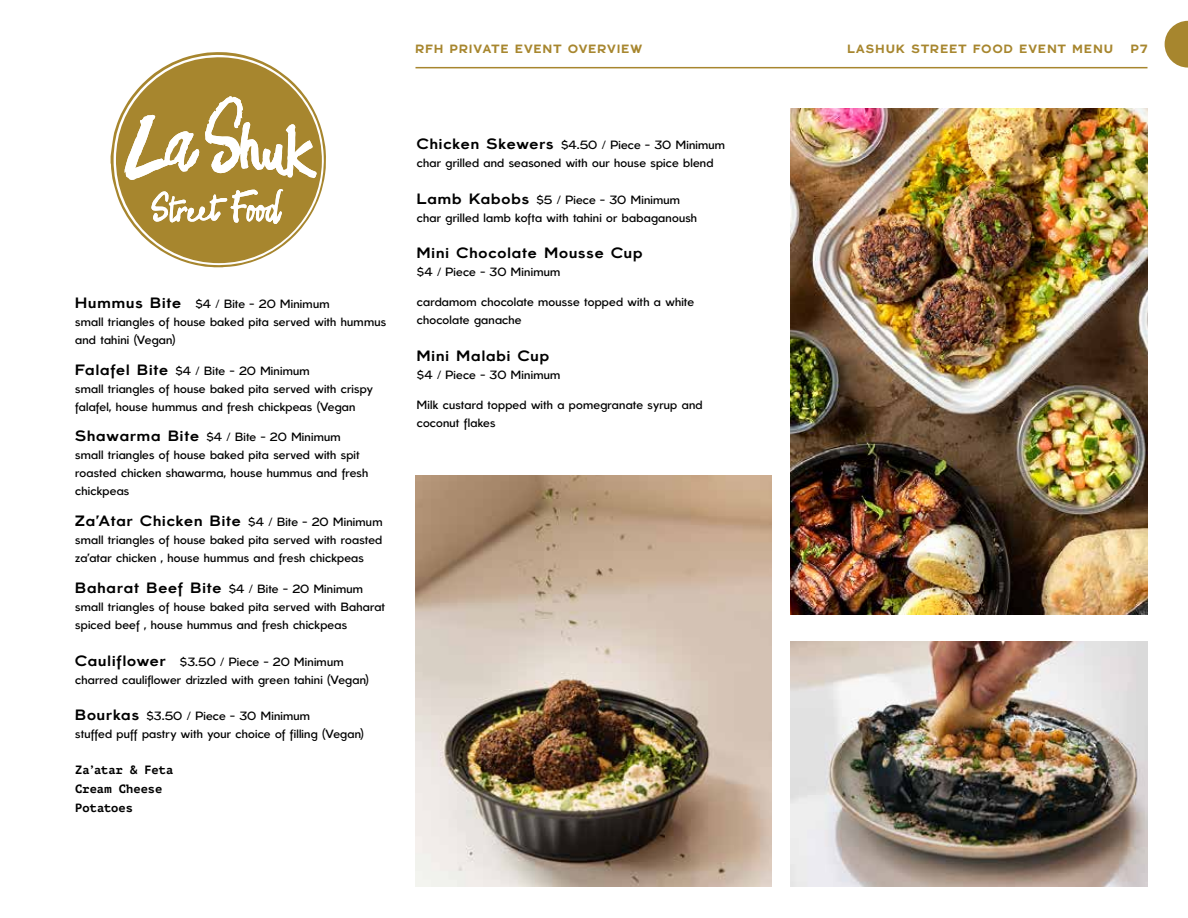
<style>
.page{position:relative;width:1188px;height:918px;background:#fff}
.page>*{position:absolute;margin:0;border:0;box-sizing:border-box;transform-origin:0 0}
.t1{font:15px "BN Bergen";letter-spacing:.06em;color:#000;scale:1.07 1}
.t2{font:300 12px/18px "BN Bergen";letter-spacing:.015em;color:#000}
.t3{font:700 12px "BN Bergen";letter-spacing:.105em;color:#a7862e}
.t4{font:700 12px/18.8px "PT Mono";letter-spacing:.005em;color:#000}
.s1{font-weight:400;font-size:15px}
.s2{font-weight:300;font-size:12px}
</style>
<div class="page">
<img style="left:790px;top:108px;width:358px;height:507px">
<img style="left:790px;top:642px;width:358px;height:244px">
<img style="left:416px;top:475px;width:355px;height:411px">
<hr style="left:416px;top:67px;width:732px;height:1px;background:#a7862e">
<svg style="left:1165px;top:21px;width:23px;height:47px"></svg>
<svg style="left:190px;top:52px;width:136px;height:132px"></svg>
<svg style="left:111px;top:56px;width:212px;height:211px"></svg>
<p class="t3" style="left:416px;top:42px;width:228px">RFH PRIVATE EVENT OVERVIEW</p>
<p class="t3" style="left:848px;top:42px;width:267px">LASHUK STREET FOOD EVENT MENU</p>
<p class="t3" style="left:1131px;top:42px;width:18px">P7</p>
<p class="t2" style="left:75px;top:295px;width:312px"><span class="s1">Hummus Bite</span> $4 / Bite - 20 Minimum<br>small triangles of house baked pita served with hummus and tahini (Vegan)</p>
<p class="t2" style="left:75px;top:362px;width:299px"><span class="s1">Falafel Bite</span> $4 / Bite - 20 Minimum<br>small triangles of house baked pita served with crispy falafel, house hummus and fresh chickpeas (Vegan</p>
<p class="t2" style="left:75px;top:428px;width:295px"><span class="s1">Shawarma Bite</span> $4 / Bite - 20 Minimum small triangles of house baked pita served with spit roasted chicken shawarma, house hummus and fresh chickpeas</p>
<p class="t1" style="left:75px;top:512px;width:289px">Za’Atar Chicken Bite <span class="s2">$4 / Bite - 20 Minimum</span></p>
<p class="t2" style="left:75px;top:531px;width:309px">small triangles of house baked pita served with roasted za’atar chicken , house hummus and fresh chickpeas</p>
<p class="t2" style="left:75px;top:580px;width:311px"><span class="s1">Baharat Beef Bite</span> $4 / Bite - 20 Minimum small triangles of house baked pita served with Baharat spiced beef , house hummus and fresh chickpeas</p>
<p class="t2" style="left:75px;top:653px;width:295px"><span class="s1">Cauliflower</span> $3.50 / Piece - 20 Minimum charred cauliflower drizzled with green tahini (Vegan)</p>
<p class="t2" style="left:75px;top:707px;width:290px"><span class="s1">Bourkas</span> $3.50 / Piece - 30 Minimum<br>stuffed puff pastry with your choice of filling (Vegan)</p>
<p class="t4" style="left:75px;top:761px;width:100px">Za’atar &amp; Feta<br>Cream Cheese<br>Potatoes</p>
<p class="t2" style="left:417px;top:136px;width:310px"><span class="s1">Chicken Skewers</span> $4.50 / Piece - 30 Minimum char grilled and seasoned with our house spice blend</p>
<p class="t2" style="left:417px;top:191px;width:282px"><span class="s1">Lamb Kabobs</span> $5 / Piece - 30 Minimum char grilled lamb kofta with tahini or babaganoush</p>
<p class="t1" style="left:417px;top:245px;width:212px">Mini Chocolate Mousse Cup</p>
<p class="t2" style="left:417px;top:263px;width:145px">$4 / Piece - 30 Minimum</p>
<p class="t2" style="left:417px;top:293px;width:279px">cardamom chocolate mousse topped with a white chocolate ganache</p>
<p class="t1" style="left:417px;top:347px;width:125px">Mini Malabi Cup</p>
<p class="t2" style="left:417px;top:366px;width:145px">$4 / Piece - 30 Minimum</p>
<p class="t2" style="left:417px;top:396px;width:287px">Milk custard topped with a pomegranate syrup and coconut flakes</p>
</div>
